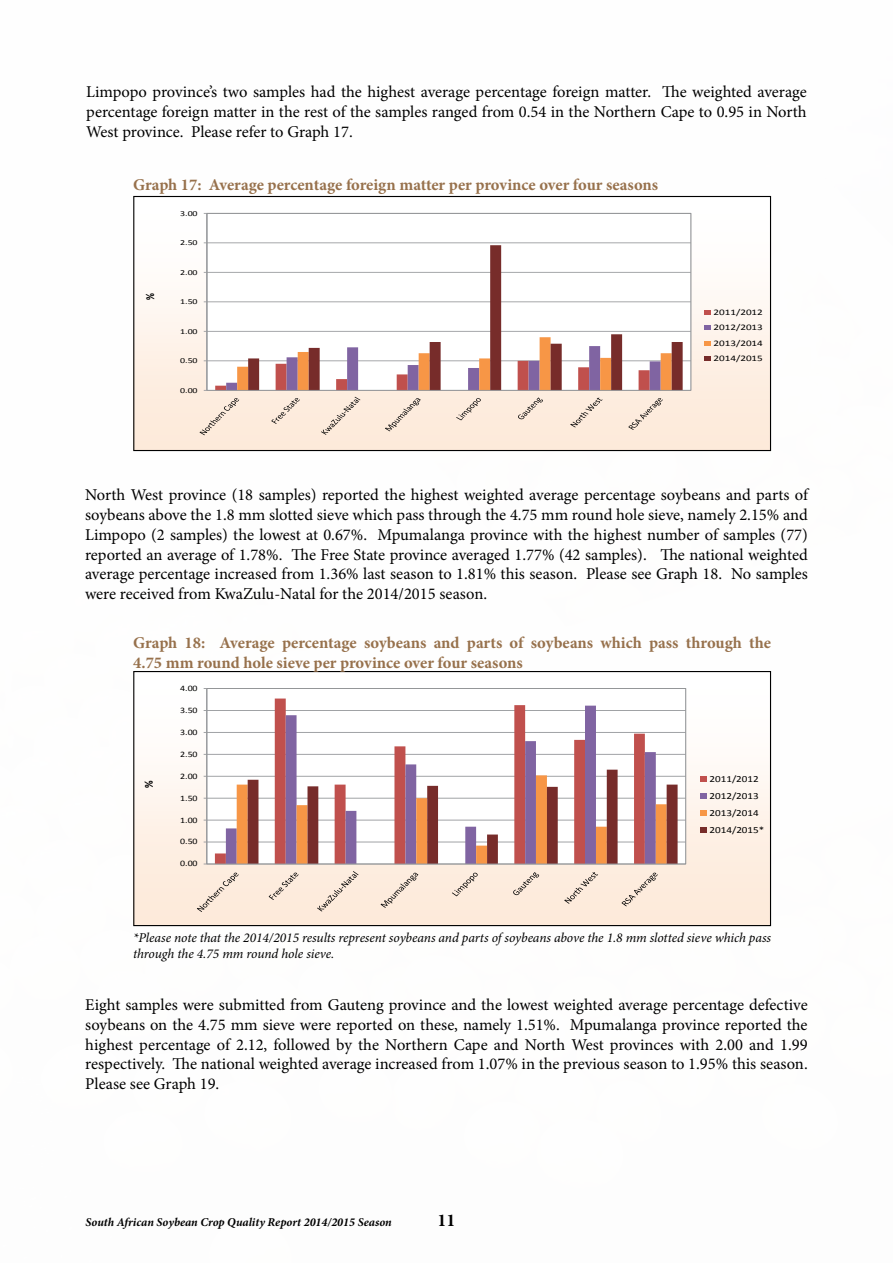
<style>
.page{position:relative;width:893px;height:1263px;background:#fff}
.page>*{position:absolute;margin:0;border:0;box-sizing:border-box;transform-origin:0 0}
.t1{font:700 18px "Minion Pro";color:#000}
.t2{font:16.5px/19.8px "Minion Pro";color:#000;text-align:justify}
.t3{font:700 16.5px/19.8px "Minion Pro";color:#97714c}
.t4{font:italic 13.5px/16.2px "Minion Pro";letter-spacing:-.005em;color:#000}
.t5{font:700 12.3px "Calibri";color:#000;scale:.84 1}
.t6{font:700 12.3px "Calibri";color:#000;scale:.76 1}
.t7{font:italic 700 12px "Minion Pro";color:#000}
.t8{font:9.3px/17px "Calibri";color:#000;scale:1.19 1}
.t9{font:8.55px/15.5px "Calibri";color:#000;text-align:justify;scale:1.31 1}
.t10{font:8.4px "Calibri";letter-spacing:-.015em;color:#000;scale:1.19 1}
.t11{font:7.65px "Calibri";letter-spacing:-.015em;color:#000;scale:1.31 1}
</style>
<div class="page">
<div style="left:134px;top:671px;width:636px;height:254px;background:linear-gradient(to bottom,#fff,#fce8d7)"></div>
<div style="left:207px;top:688px;width:479px;height:176px;background:#fff"></div>
<hr style="left:207px;top:841px;width:479px;height:1px;background:#989a9d">
<hr style="left:207px;top:820px;width:479px;height:1px;background:#989a9d">
<hr style="left:207px;top:798px;width:479px;height:1px;background:#989a9d">
<hr style="left:207px;top:776px;width:479px;height:1px;background:#989a9d">
<hr style="left:207px;top:754px;width:479px;height:1px;background:#989a9d">
<hr style="left:207px;top:732px;width:479px;height:1px;background:#989a9d">
<hr style="left:207px;top:710px;width:479px;height:1px;background:#989a9d">
<svg style="left:215px;top:698px;width:381px;height:165px"></svg>
<svg style="left:226px;top:706px;width:430px;height:157px"></svg>
<svg style="left:237px;top:770px;width:441px;height:93px"></svg>
<hr style="left:206px;top:688px;width:1px;height:176px;background:#989a9d">
<hr style="left:207px;top:863px;width:479px;height:1px;background:#989a9d">
<svg style="left:197px;top:873px;width:42px;height:39px;background:#eedecf"></svg>
<svg style="left:269px;top:873px;width:29px;height:27px"></svg>
<svg style="left:317px;top:871px;width:41px;height:40px;background:#eeddcf"></svg>
<svg style="left:381px;top:873px;width:37px;height:35px"></svg>
<svg style="left:452px;top:873px;width:26px;height:23px"></svg>
<svg style="left:513px;top:872px;width:26px;height:23px"></svg>
<svg style="left:564px;top:872px;width:34px;height:32px"></svg>
<svg style="left:622px;top:873px;width:36px;height:33px"></svg>
<svg style="left:701px;top:777px;width:6px;height:5px"></svg>
<svg style="left:701px;top:794px;width:6px;height:5px"></svg>
<svg style="left:701px;top:811px;width:6px;height:5px"></svg>
<svg style="left:701px;top:827px;width:6px;height:6px"></svg>
<div style="left:133px;top:671px;width:638px;height:255px;border:1px solid #000"></div>
<div style="left:134px;top:196px;width:636px;height:254px;background:linear-gradient(to bottom,#fff,#fde8d7)"></div>
<div style="left:207px;top:213px;width:484px;height:177px;background:#fff"></div>
<hr style="left:207px;top:360px;width:484px;height:1px;background:#989a9d">
<hr style="left:207px;top:331px;width:484px;height:1px;background:#989a9d">
<hr style="left:207px;top:301px;width:484px;height:1px;background:#989a9d">
<hr style="left:207px;top:272px;width:484px;height:1px;background:#989a9d">
<hr style="left:207px;top:242px;width:484px;height:1px;background:#989a9d">
<svg style="left:215px;top:360px;width:33px;height:30px"></svg>
<svg style="left:248px;top:245px;width:435px;height:145px"></svg>
<hr style="left:206px;top:213px;width:1px;height:177px;background:#989a9d">
<hr style="left:207px;top:390px;width:484px;height:1px;background:#989a9d">
<svg style="left:200px;top:398px;width:39px;height:37px"></svg>
<svg style="left:271px;top:398px;width:29px;height:26px"></svg>
<svg style="left:321px;top:397px;width:39px;height:38px"></svg>
<svg style="left:385px;top:398px;width:36px;height:33px"></svg>
<svg style="left:456px;top:398px;width:25px;height:22px"></svg>
<svg style="left:518px;top:397px;width:25px;height:22px"></svg>
<svg style="left:570px;top:398px;width:32px;height:29px"></svg>
<svg style="left:628px;top:398px;width:35px;height:32px"></svg>
<svg style="left:705px;top:310px;width:6px;height:5px"></svg>
<svg style="left:705px;top:326px;width:6px;height:4px"></svg>
<svg style="left:705px;top:341px;width:6px;height:5px"></svg>
<svg style="left:705px;top:356px;width:6px;height:5px"></svg>
<div style="left:133px;top:196px;width:638px;height:255px;border:1px solid #000"></div>
<p class="t2" style="left:86px;top:82px;width:722px">Limpopo province’s two samples had the highest average percentage foreign matter. The weighted average percentage foreign matter in the rest of the samples ranged from 0.54 in the Northern Cape to 0.95 in North West province. Please refer to Graph 17.</p>
<p class="t3" style="left:133px;top:175px;width:526px">Graph 17: Average percentage foreign matter per province over four seasons</p>
<p class="t11" style="left:180px;top:208px;width:15px">3.00</p>
<p class="t11" style="left:180px;top:238px;width:15px">2.50</p>
<p class="t6" style="left:142px;top:300px;width:11px;rotate:-90deg">%</p>
<p class="t11" style="left:180px;top:267px;width:15px">2.00</p>
<p class="t11" style="left:180px;top:297px;width:15px">1.50</p>
<p class="t11" style="left:180px;top:326px;width:15px">1.00</p>
<p class="t11" style="left:180px;top:356px;width:15px">0.50</p>
<p class="t11" style="left:180px;top:385px;width:15px">0.00</p>
<p class="t9" style="left:713px;top:304px;width:39px">2011/2012<br>2012/2013<br>2013/2014<br>2014/2015</p>
<p class="t2" style="left:85px;top:485px;width:724px">North West province (18 samples) reported the highest weighted average percentage soybeans and parts of soybeans above the 1.8 mm slotted sieve which pass through the 4.75 mm round hole sieve, namely 2.15% and Limpopo (2 samples) the lowest at 0.67%. Mpumalanga province with the highest number of samples (77) reported an average of 1.78%. The Free State province averaged 1.77% (42 samples). The national weighted average percentage increased from 1.36% last season to 1.81% this season. Please see Graph 18. No samples were received from KwaZulu-Natal for the 2014/2015 season.</p>
<p class="t3" style="left:133px;top:633px;width:639px">Graph 18: Average percentage soybeans and parts of soybeans which pass through the<br>4.75 mm round hole sieve per province over four seasons</p>
<p class="t10" style="left:180px;top:683px;width:16px">4.00</p>
<p class="t10" style="left:180px;top:705px;width:16px">3.50</p>
<p class="t10" style="left:180px;top:727px;width:16px">3.00</p>
<p class="t10" style="left:180px;top:749px;width:16px">2.50</p>
<p class="t10" style="left:180px;top:770px;width:16px">2.00</p>
<p class="t5" style="left:141px;top:788px;width:10px;rotate:-90deg">%</p>
<p class="t8" style="left:709px;top:770px;width:48px">2011/2012<br>2012/2013<br>2013/2014<br>2014/2015*</p>
<p class="t10" style="left:180px;top:792px;width:16px">1.50</p>
<p class="t10" style="left:180px;top:814px;width:16px">1.00</p>
<p class="t10" style="left:180px;top:836px;width:16px">0.50</p>
<p class="t10" style="left:180px;top:858px;width:16px">0.00</p>
<p class="t4" style="left:133px;top:930px;width:639px">*Please note that the 2014/2015 results represent soybeans and parts of soybeans above the 1.8 mm slotted sieve which pass through the 4.75 mm round hole sieve.</p>
<p class="t2" style="left:85px;top:995px;width:724px">Eight samples were submitted from Gauteng province and the lowest weighted average percentage defective soybeans on the 4.75 mm sieve were reported on these, namely 1.51%. Mpumalanga province reported the highest percentage of 2.12, followed by the Northern Cape and North West provinces with 2.00 and 1.99 respectively. The national weighted average increased from 1.07% in the previous season to 1.95% this season.<br>Please see Graph 19.</p>
<p class="t7" style="left:86px;top:1214px;width:308px">South African Soybean Crop Quality Report 2014/2015 Season</p>
<p class="t1" style="left:437px;top:1208px;width:19px">11</p>
</div>
